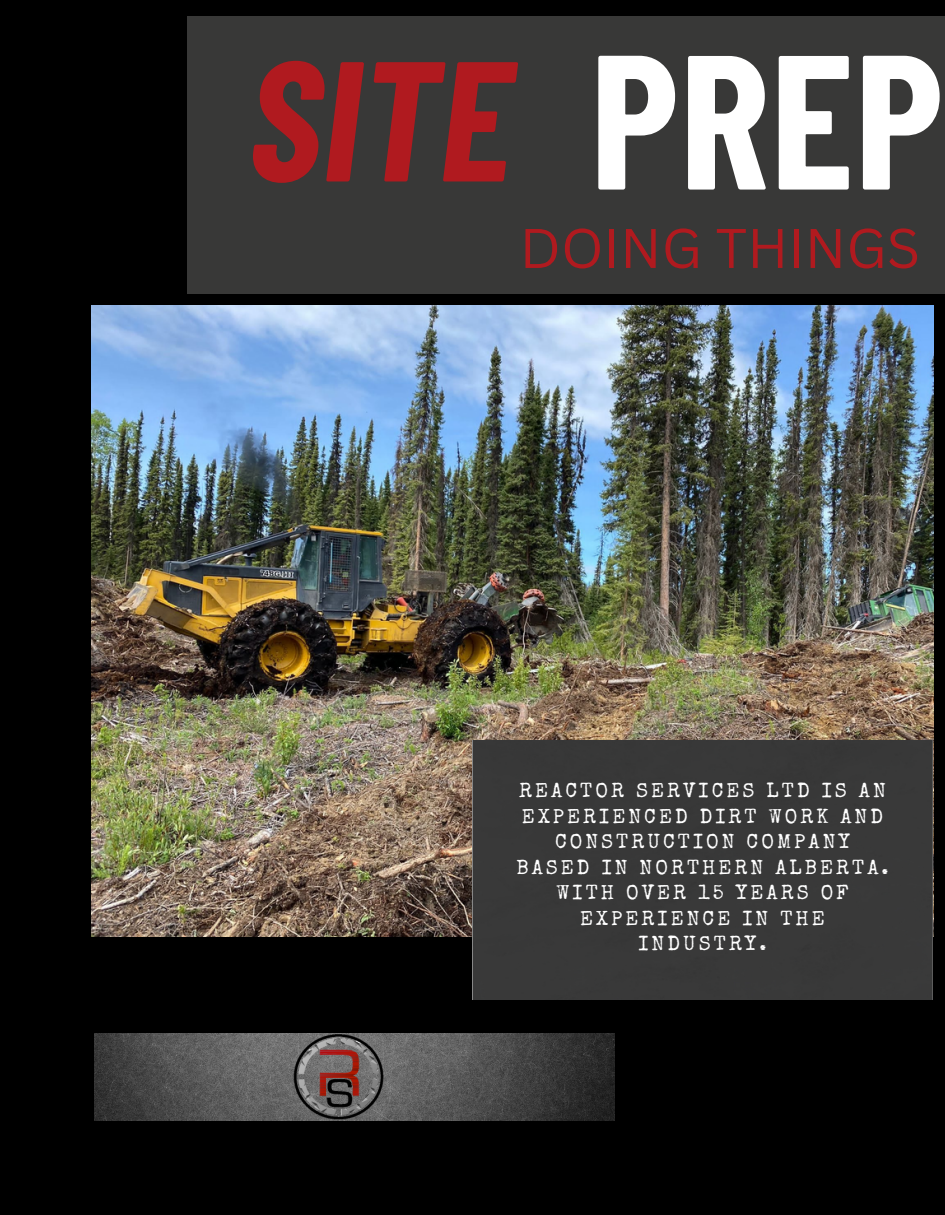
<style>
.page{position:relative;width:945px;height:1215px;background:#000}
.page>*{position:absolute;margin:0;border:0;box-sizing:border-box;transform-origin:0 0}
.t1{font:italic 700 170.4px "Barlow Condensed";color:#b01a1f}
.t2{font:54.6px "Canva Sans";color:#b01a1f}
.t3{font:20.4px/25.3px "Special Elite";letter-spacing:.15em;color:#fff;text-align:center}
.s1{font-style:normal;font-size:190.95px;color:#fff}
</style>
<div class="page">
<div style="left:187px;top:16px;width:758px;height:277px;background:#383837"></div>
<img style="left:94px;top:1034px;width:520px;height:86px">
<img style="left:92px;top:305px;width:841px;height:632px">
<div style="left:472px;top:741px;width:461px;height:258px;background:#393939"></div>
<img style="left:281px;top:1034px;width:116px;height:86px">
<h1 class="t1" style="left:248px;top:11px;width:697px">SITE <span class="s1">PREP</span></h1>
<h2 class="t2" style="left:520px;top:210px;width:402px">DOING THINGS</h2>
<p class="t3" style="left:516px;top:781px;width:374px">REACTOR SERVICES LTD IS AN<br>EXPERIENCED DIRT WORK AND<br>CONSTRUCTION COMPANY<br>BASED IN NORTHERN ALBERTA.<br>WITH OVER 15 YEARS OF<br>EXPERIENCE IN THE<br>INDUSTRY.</p>
</div>
